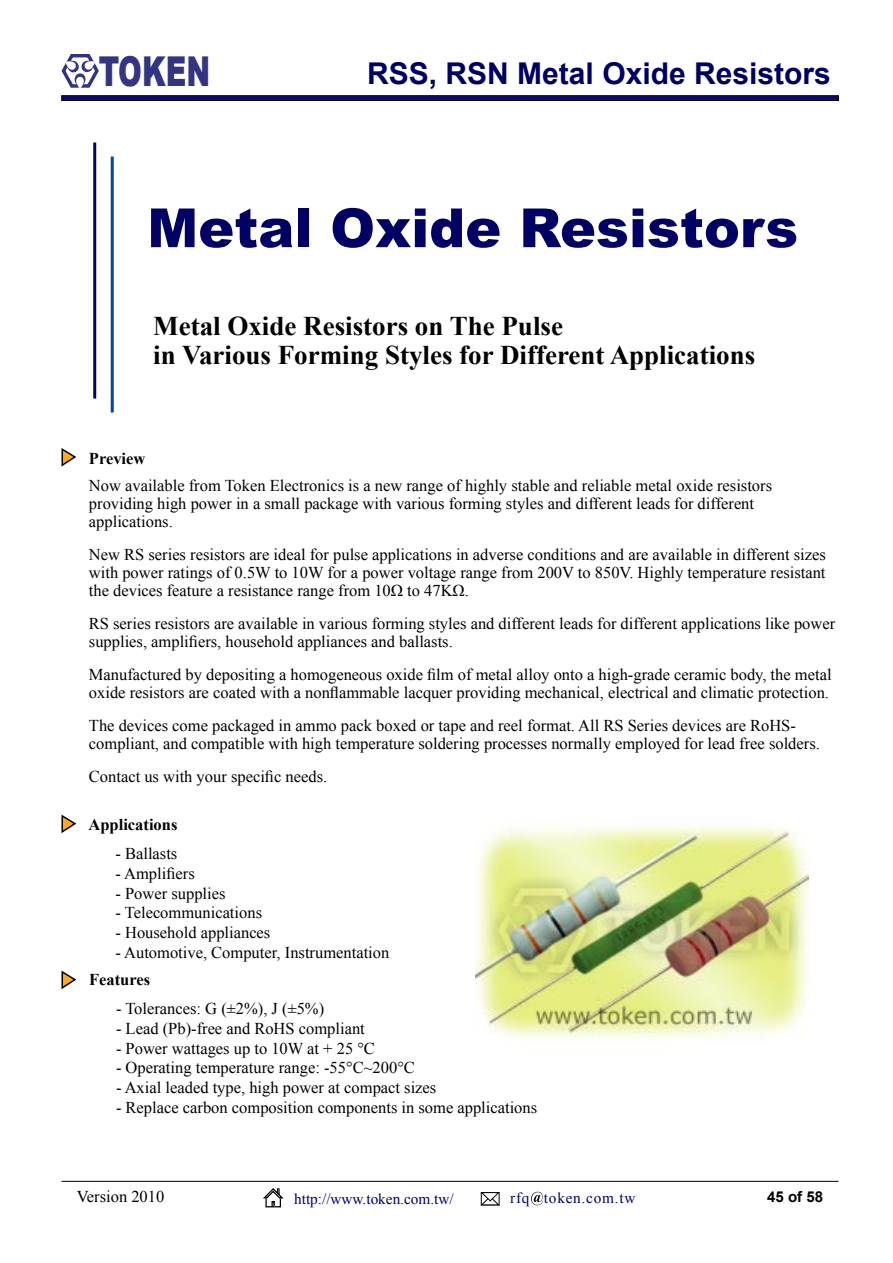
<style>
.page{position:relative;width:893px;height:1263px;background:#fff}
.page>*{position:absolute;margin:0;border:0;box-sizing:border-box;transform-origin:0 0}
.t1{font:900 54px "Arial";color:#010065}
.t2{font:900 41.1px "Arial";color:#333482;scale:.69 1}
.t3{font:700 30px "Arial";color:#000063}
.t4{font:700 27px/28.5px "Times New Roman";color:#000}
.t5{font:16.5px/18px "Times New Roman";color:#000}
.t6{font:700 16.5px "Times New Roman";color:#000}
.t7{font:15.3px "Times New Roman";color:#010068}
.t8{font:15.3px "Times New Roman";letter-spacing:.05em;color:#03016f}
.t9{font:700 15px "Arial";color:#000}
</style>
<div class="page">
<hr style="left:62px;top:96px;width:776px;height:4px;background:#0f0973">
<div style="left:62px;top:95px;width:776px;height:6px;border:1px solid #000"></div>
<svg style="left:61px;top:448px;width:16px;height:19px"></svg>
<hr style="left:93px;top:142px;width:3px;height:256px;background:#040265">
<hr style="left:111px;top:156px;width:3px;height:256px;background:#00489e">
<svg style="left:61px;top:814px;width:16px;height:19px"></svg>
<svg style="left:61px;top:970px;width:16px;height:19px"></svg>
<img style="left:476px;top:825px;width:333px;height:214px">
<svg style="left:61px;top:54px;width:38px;height:34px"></svg>
<hr style="left:62px;top:1181px;width:776px;height:1px;background:#000">
<svg style="left:263px;top:1188px;width:21px;height:19px"></svg>
<svg style="left:480px;top:1192px;width:20px;height:13px"></svg>
<svg style="left:531px;top:1192px;width:13px;height:14px"></svg>
<h2 class="t2" style="left:99px;top:41px;width:163px">TOKEN</h2>
<h3 class="t3" style="left:367px;top:54px;width:465px">RSS, RSN Metal Oxide Resistors</h3>
<h1 class="t1" style="left:147px;top:189px;width:652px">Metal Oxide Resistors</h1>
<h3 class="t4" style="left:153px;top:311px;width:604px">Metal Oxide Resistors on The Pulse<br>in Various Forming Styles for Different Applications</h3>
<p class="t6" style="left:89px;top:447px;width:58px">Preview</p>
<p class="t5" style="left:89px;top:476px;width:685px">Now available from Token Electronics is a new range of highly stable and reliable metal oxide resistors providing high power in a small package with various forming styles and different leads for different applications.</p>
<p class="t5" style="left:89px;top:545px;width:738px;text-align:justify">New RS series resistors are ideal for pulse applications in adverse conditions and are available in different sizes with power ratings of 0.5W to 10W for a power voltage range from 200V to 850V. Highly temperature resistant the devices feature a resistance range from 10Ω to 47KΩ.</p>
<p class="t5" style="left:89px;top:614px;width:748px">RS series resistors are available in various forming styles and different leads for different applications like power supplies, amplifiers, household appliances and ballasts.</p>
<p class="t5" style="left:89px;top:665px;width:744px">Manufactured by depositing a homogeneous oxide film of metal alloy onto a high-grade ceramic body, the metal oxide resistors are coated with a nonflammable lacquer providing mechanical, electrical and climatic protection.</p>
<p class="t5" style="left:89px;top:716px;width:732px">The devices come packaged in ammo pack boxed or tape and reel format. All RS Series devices are RoHS&shy;compliant, and compatible with high temperature soldering processes normally employed for lead free solders.</p>
<p class="t5" style="left:89px;top:767px;width:240px">Contact us with your specific needs.</p>
<p class="t6" style="left:88px;top:813px;width:90px">Applications</p>
<p class="t5" style="left:116px;top:844px;width:63px">- Ballasts</p>
<p class="t5" style="left:116px;top:864px;width:81px">- Amplifiers</p>
<p class="t5" style="left:116px;top:884px;width:111px">- Power supplies</p>
<p class="t5" style="left:116px;top:904px;width:148px">- Telecommunications</p>
<p class="t5" style="left:116px;top:923px;width:156px">- Household appliances</p>
<p class="t5" style="left:116px;top:943px;width:275px">- Automotive, Computer, Instrumentation</p>
<p class="t6" style="left:89px;top:968px;width:63px">Features</p>
<p class="t5" style="left:116px;top:999px;width:210px">- Tolerances: G (±2%), J (±5%)</p>
<p class="t5" style="left:116px;top:1019px;width:250px">- Lead (Pb)-free and RoHS compliant</p>
<p class="t5" style="left:116px;top:1039px;width:260px">- Power wattages up to 10W at + 25 °C</p>
<p class="t5" style="left:116px;top:1058px;width:300px">- Operating temperature range: -55°C~200°C</p>
<p class="t5" style="left:116px;top:1078px;width:322px">- Axial leaded type, high power at compact sizes</p>
<p class="t5" style="left:116px;top:1098px;width:423px">- Replace carbon composition components in some applications</p>
<p class="t5" style="left:77px;top:1187px;width:89px">Version 2010</p>
<p class="t7" style="left:294px;top:1188px;width:161px">http://www.token.com.tw/</p>
<p class="t8" style="left:510px;top:1187px;width:127px">rfq token.com.tw</p>
<p class="t9" style="left:767px;top:1187px;width:57px">45 of 58</p>
</div>
